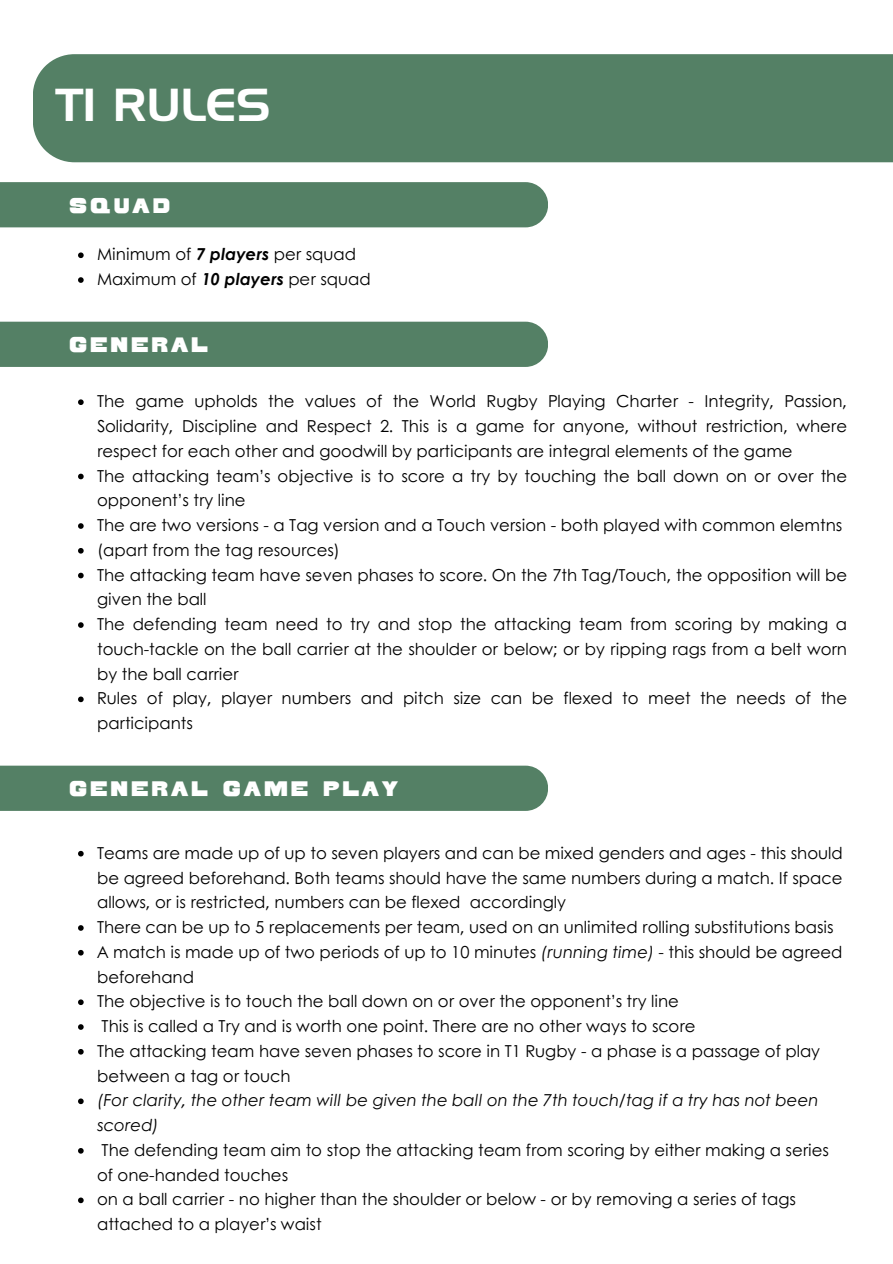
<style>
.page{position:relative;width:893px;height:1264px;background:#fff}
.page>*{position:absolute;margin:0;border:0;box-sizing:border-box;transform-origin:0 0}
.t1{font:45px "Handel Gothic";color:#fff}
.t2{font:21px "Sao Torpes";letter-spacing:.145em;color:#fff}
.t3{font:16.5px/24.8px "Century Gothic";color:#000}
.t4{font:italic 16.5px/24.8px "Century Gothic";color:#000}
.s1{font-weight:700;font-style:italic}
.s2{font-style:italic}
</style>
<div class="page">
<div style="left:33px;top:54px;width:859px;height:108px;background:#548065"></div>
<svg style="left:78px;top:399px;width:6px;height:6px"></svg>
<svg style="left:78px;top:473px;width:6px;height:6px"></svg>
<svg style="left:78px;top:523px;width:6px;height:6px"></svg>
<svg style="left:78px;top:548px;width:6px;height:5px"></svg>
<svg style="left:78px;top:572px;width:6px;height:6px"></svg>
<svg style="left:78px;top:622px;width:6px;height:6px"></svg>
<svg style="left:78px;top:696px;width:6px;height:6px"></svg>
<div style="left:0;top:322px;width:548px;height:45px;background:#548065"></div>
<svg style="left:78px;top:850px;width:6px;height:6px"></svg>
<svg style="left:78px;top:925px;width:6px;height:5px"></svg>
<svg style="left:78px;top:949px;width:6px;height:6px"></svg>
<svg style="left:78px;top:999px;width:6px;height:6px"></svg>
<svg style="left:78px;top:1024px;width:6px;height:5px"></svg>
<svg style="left:78px;top:1049px;width:6px;height:5px"></svg>
<svg style="left:78px;top:1098px;width:6px;height:6px"></svg>
<svg style="left:78px;top:1148px;width:6px;height:5px"></svg>
<svg style="left:78px;top:1197px;width:6px;height:6px"></svg>
<div style="left:0;top:765px;width:548px;height:46px;background:#548065"></div>
<div style="left:0;top:182px;width:548px;height:45px;background:#548065"></div>
<svg style="left:78px;top:252px;width:6px;height:6px"></svg>
<svg style="left:78px;top:277px;width:6px;height:6px"></svg>
<h1 class="t1" style="left:56px;top:85px;width:216px">T1 RULES</h1>
<p class="t2" style="left:69px;top:197px;width:102px">SQUAD</p>
<p class="t3" style="left:97px;top:241px;width:275px">Minimum of <span class="s1">7 players</span> per squad<br>Maximum of <span class="s1">10 players</span> per squad</p>
<p class="t2" style="left:69px;top:337px;width:140px">GENERAL</p>
<p class="t3" style="left:97px;top:388px;width:751px">The game upholds the values of the World Rugby Playing Charter - Integrity, Passion, Solidarity, Discipline and Respect 2. This is a game for anyone, without restriction, where respect for each other and goodwill by participants are integral elements of the game<br>The attacking team’s objective is to score a try by touching the ball down on or over the opponent’s try line<br>The are two versions - a Tag version and a Touch version - both played with common elemtns (apart from the tag resources)<br>The attacking team have seven phases to score. On the 7th Tag/Touch, the opposition will be given the ball<br>The defending team need to try and stop the attacking team from scoring by making a touch-tackle on the ball carrier at the shoulder or below; or by ripping rags from a belt worn by the ball carrier<br>Rules of play, player numbers and pitch size can be flexed to meet the needs of the participants</p>
<p class="t2" style="left:69px;top:781px;width:330px">GENERAL GAME PLAY</p>
<p class="t3" style="left:97px;top:839px;width:747px">Teams are made up of up to seven players and can be mixed genders and ages - this should be agreed beforehand. Both teams should have the same numbers during a match. If space allows, or is restricted, numbers can be flexed accordingly<br>There can be up to 5 replacements per team, used on an unlimited rolling substitutions basis A match is made up of two periods of up to 10 minutes <span class="s2">(running time)</span> - this should be agreed beforehand<br>The objective is to touch the ball down on or over the opponent’s try line<br>This is called a Try and is worth one point. There are no other ways to score<br>The attacking team have seven phases to score in T1 Rugby - a phase is a passage of play between a tag or touch</p>
<p class="t4" style="left:97px;top:1087px;width:722px">(For clarity, the other team will be given the ball on the 7th touch/tag if a try has not been scored)</p>
<p class="t3" style="left:97px;top:1136px;width:733px">The defending team aim to stop the attacking team from scoring by either making a series of one-handed touches<br>on a ball carrier - no higher than the shoulder or below - or by removing a series of tags attached to a player’s waist</p>
</div>
